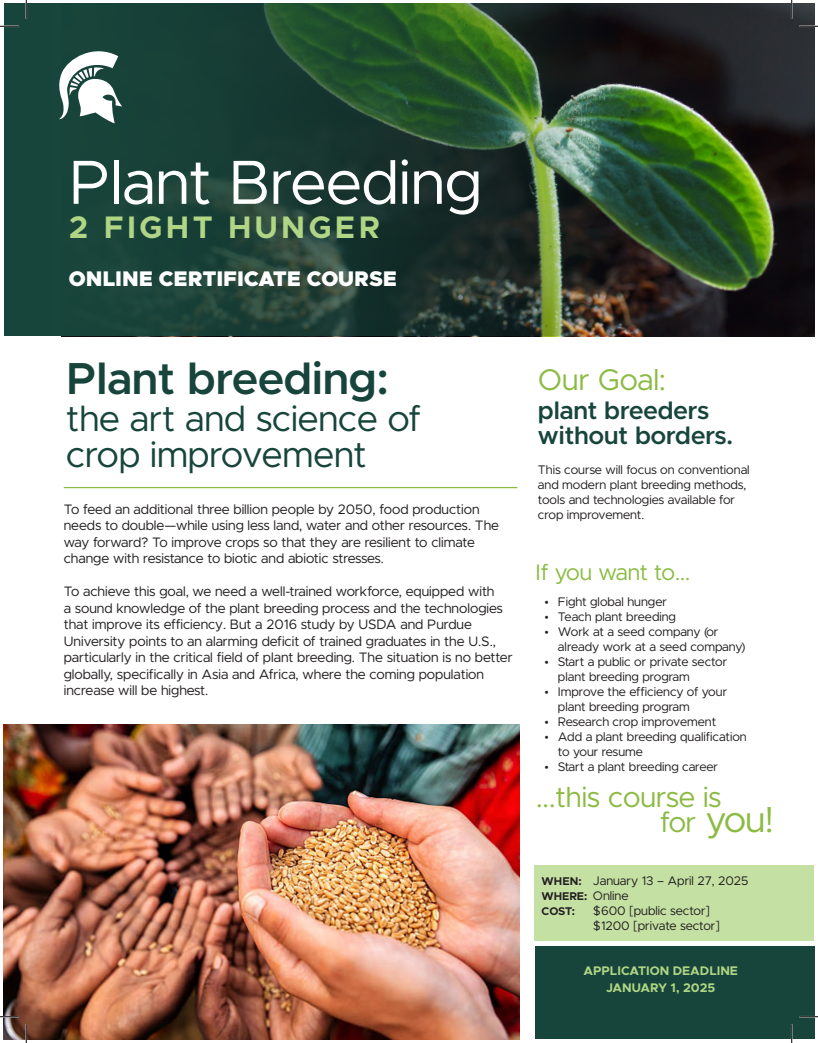
<style>
.page{position:relative;width:818px;height:1043px;background:#fff}
.page>*{position:absolute;margin:0;border:0;box-sizing:border-box;transform-origin:0 0}
.t1{font:62.5px "Metropolis";color:#fff}
.t2{font:600 45px "Metropolis";color:#18453b}
.t3{font:36.25px "Metropolis";color:#18453b}
.t4{font:36.25px "Metropolis";color:#8bbb43}
.t5{font:700 31.25px "Metropolis";letter-spacing:.11em;color:#b0d685}
.t6{font:30px "Metropolis";color:#8bbb43}
.t7{font:28.75px "Metropolis";color:#8bbb43}
.t8{font:600 25px/25px "Metropolis";color:#18453b}
.t9{font:22.5px "Metropolis";letter-spacing:-.01em;color:#8bbb43}
.t10{font:900 21.25px "Metropolis";color:#fff}
.t11{font:13.75px/16.5px "Metropolis";color:#231f20}
.t12{font:12.5px/15px "Metropolis";color:#231f20}
.t13{font:700 12.5px "Metropolis";color:#b0d685}
.t14{font:700 11.25px "Metropolis";letter-spacing:-.01em;color:#231f20}
.s1{font-size:28.75px}
.s2{font-weight:700;font-size:11.25px}
.s3{font-weight:400;font-size:12.5px}
</style>
<div class="page">
<div style="left:535px;top:946px;width:279px;height:93px;background:#18453b"></div>
<img style="left:761px;top:4px;width:53px;height:332px">
<div style="left:534px;top:865px;width:279px;height:75px;background:#c4e0a3"></div>
<img style="left:4px;top:4px;width:757px;height:332px">
<img style="left:4px;top:724px;width:516px;height:315px">
<svg style="left:56px;top:43px;width:66px;height:80px"></svg>
<hr style="left:64px;top:487px;width:453px;height:1px;background:#8bbb43">
<svg style="left:0;top:25px;width:19px;height:2px"></svg>
<svg style="left:799px;top:25px;width:19px;height:2px"></svg>
<svg style="left:0;top:1015px;width:19px;height:2px"></svg>
<svg style="left:799px;top:1015px;width:19px;height:2px"></svg>
<svg style="left:25px;top:0;width:2px;height:19px"></svg>
<svg style="left:25px;top:1024px;width:2px;height:18px"></svg>
<svg style="left:790px;top:0;width:2px;height:19px"></svg>
<svg style="left:790px;top:1024px;width:2px;height:18px"></svg>
<p class="t1" style="left:69px;top:143px;width:414px">Plant Breeding</p>
<p class="t5" style="left:69px;top:207px;width:313px">2 FIGHT HUNGER</p>
<p class="t10" style="left:69px;top:265px;width:330px">ONLINE CERTIFICATE COURSE</p>
<p class="t2" style="left:66px;top:350px;width:324px">Plant breeding:</p>
<p class="t3" style="left:66px;top:396px;width:356px">the art and science of</p>
<p class="t3" style="left:66px;top:432px;width:302px">crop improvement</p>
<p class="t11" style="left:64px;top:501px;width:436px">To feed an additional three billion people by 2050, food production needs to double—while using less land, water and other resources. The way forward? To improve crops so that they are resilient to climate change with resistance to biotic and abiotic stresses.</p>
<p class="t11" style="left:64px;top:583px;width:450px">To achieve this goal, we need a well-trained workforce, equipped with<br>a sound knowledge of the plant breeding process and the technologies that improve its efficiency. But a 2016 study by USDA and Purdue University points to an alarming deficit of trained graduates in the U.S., particularly in the critical field of plant breeding. The situation is no better globally, specifically in Asia and Africa, where the coming population increase will be highest.</p>
<p class="t6" style="left:538px;top:361px;width:129px">Our Goal:</p>
<p class="t8" style="left:538px;top:397px;width:197px">plant breeders without borders.</p>
<p class="t12" style="left:538px;top:462px;width:213px">This course will focus on conventional and modern plant breeding methods, tools and technologies available for crop improvement.</p>
<p class="t9" style="left:535px;top:558px;width:156px">If you want to...</p>
<p class="t12" style="left:544px;top:594px;width:124px">• Fight global hunger</p>
<p class="t12" style="left:544px;top:609px;width:133px">• Teach plant breeding</p>
<p class="t12" style="left:558px;top:624px;width:189px;text-indent:-14px">• Work at a seed company (or already work at a seed company)</p>
<p class="t12" style="left:558px;top:654px;width:171px;text-indent:-14px">• Start a public or private sector plant breeding program</p>
<p class="t12" style="left:558px;top:684px;width:171px;text-indent:-14px">• Improve the efficiency of your plant breeding program</p>
<p class="t12" style="left:544px;top:714px;width:173px">• Research crop improvement</p>
<p class="t12" style="left:558px;top:729px;width:190px;text-indent:-14px">• Add a plant breeding qualification to your resume</p>
<p class="t12" style="left:544px;top:759px;width:175px">• Start a plant breeding career</p>
<p class="t7" style="left:536px;top:779px;width:187px">...this course is</p>
<p class="t4" style="left:660px;top:797px;width:114px"><span class="s1">for</span> you!</p>
<p class="t12" style="left:541px;top:873px;width:208px"><span class="s2">WHEN:</span> January 13 – April 27, 2025</p>
<p class="t14" style="left:541px;top:888px;width:88px">WHERE: <span class="s3">Online</span></p>
<p class="t14" style="left:541px;top:903px;width:35px">COST:</p>
<p class="t12" style="left:593px;top:903px;width:119px">$600 [public sector]</p>
<p class="t12" style="left:593px;top:918px;width:129px">$1200 [private sector]</p>
<p class="t13" style="left:583px;top:962px;width:156px">APPLICATION DEADLINE</p>
<p class="t13" style="left:606px;top:979px;width:111px">JANUARY 1, 2025</p>
</div>
